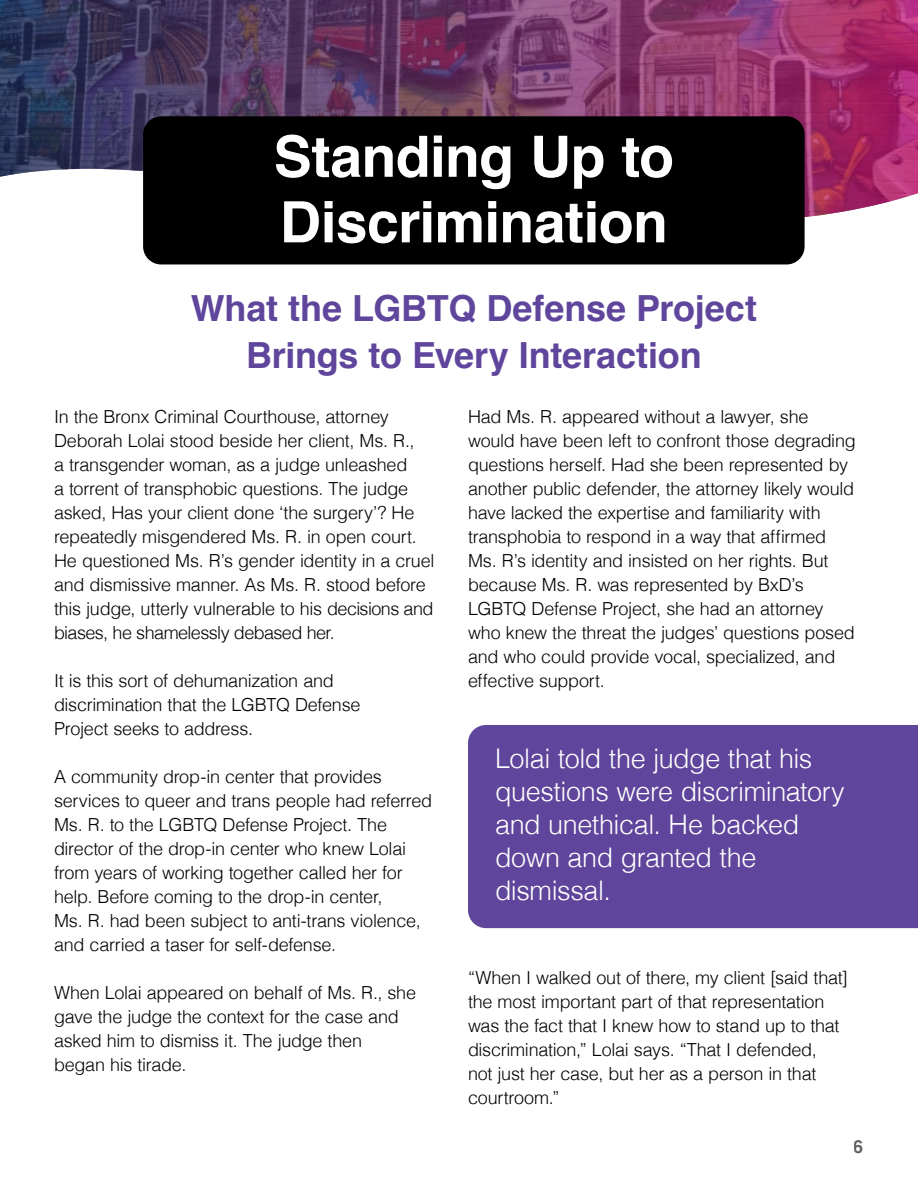
<style>
.page{position:relative;width:918px;height:1188px;background:#fff}
.page>*{position:absolute;margin:0;border:0;box-sizing:border-box;transform-origin:0 0}
.t1{font:700 57px/65.6px "Helvetica";letter-spacing:-.01em;color:#fff}
.t2{font:700 36px/46.5px "Helvetica";letter-spacing:-.005em;color:#5f459b;text-align:center}
.t3{font:300 27px/33px "Helvetica";letter-spacing:-.015em;color:#fff}
.t4{font:300 18px/24px "Helvetica";letter-spacing:-.015em;color:#000}
.t5{font:700 18px "Helvetica";color:#000}
</style>
<div class="page">
<div style="left:468px;top:725px;width:450px;height:203px;background:#5f459b"></div>
<img style="left:0;top:0;width:918px;height:217px">
<div style="left:143px;top:116px;width:662px;height:148px;background:#000;border-radius:18px"></div>
<h1 class="t1" style="left:274px;top:130px;width:402px">Standing Up to<br>Discrimination</h1>
<h2 class="t2" style="left:191px;top:290px;width:568px">What the LGBTQ Defense Project<br>Brings to Every Interaction</h2>
<p class="t4" style="left:54px;top:403px;width:382px">In the Bronx Criminal Courthouse, attorney Deborah Lolai stood beside her client, Ms. R.,<br>a transgender woman, as a judge unleashed<br>a torrent of transphobic questions. The judge asked, Has your client done ‘the surgery’? He repeatedly misgendered Ms. R. in open court.<br>He questioned Ms. R’s gender identity in a cruel and dismissive manner. As Ms. R. stood before this judge, utterly vulnerable to his decisions and biases, he shamelessly debased her.</p>
<p class="t4" style="left:54px;top:667px;width:308px">It is this sort of dehumanization and discrimination that the LGBTQ Defense<br>Project seeks to address.</p>
<p class="t4" style="left:54px;top:763px;width:380px">A community drop-in center that provides services to queer and trans people had referred Ms. R. to the LGBTQ Defense Project. The director of the drop-in center who knew Lolai from years of working together called her for help. Before coming to the drop-in center,<br>Ms. R. had been subject to anti-trans violence, and carried a taser for self-defense.</p>
<p class="t4" style="left:54px;top:979px;width:364px">When Lolai appeared on behalf of Ms. R., she gave the judge the context for the case and asked him to dismiss it. The judge then began his tirade.</p>
<p class="t4" style="left:468px;top:403px;width:389px">Had Ms. R. appeared without a lawyer, she would have been left to confront those degrading questions herself. Had she been represented by another public defender, the attorney likely would have lacked the expertise and familiarity with transphobia to respond in a way that affirmed Ms. R’s identity and insisted on her rights. But because Ms. R. was represented by BxD’s LGBTQ Defense Project, she had an attorney who knew the threat the judges’ questions posed and who could provide vocal, specialized, and effective support.</p>
<h3 class="t3" style="left:495px;top:740px;width:351px">Lolai told the judge that his questions were discriminatory and unethical. He backed down and granted the dismissal.</h3>
<p class="t4" style="left:468px;top:964px;width:381px">“When I walked out of there, my client [said that] the most important part of that representation was the fact that I knew how to stand up to that discrimination,” Lolai says. “That I defended,<br>not just her case, but her as a person in that courtroom.”</p>
<p class="t5" style="left:854px;top:1136px;width:12px">6</p>
</div>
